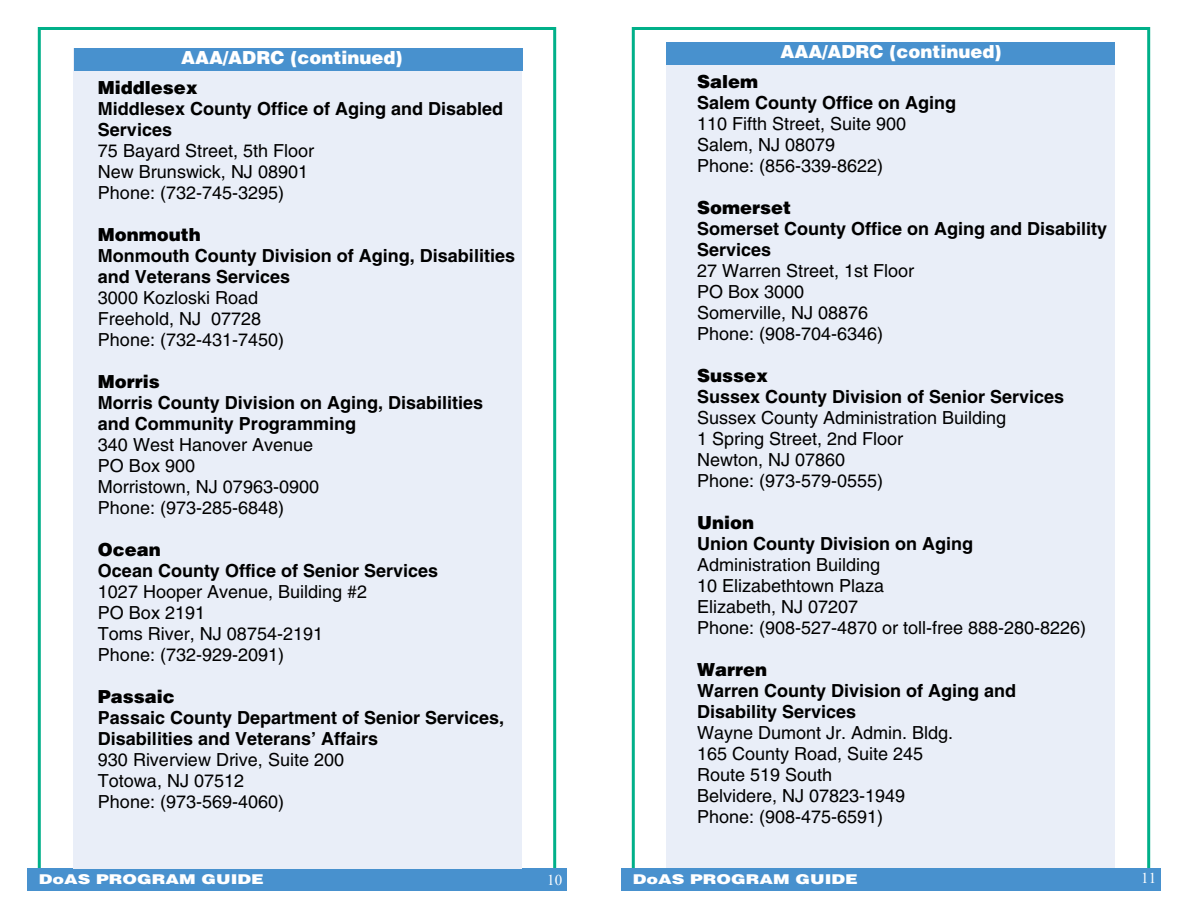
<style>
.page{position:relative;width:1188px;height:918px;background:#fff}
.page>*{position:absolute;margin:0;border:0;box-sizing:border-box;transform-origin:0 0}
.t1{font:18px "Helvetica";color:#000}
.t2{font:700 18px/21px "Helvetica";color:#000}
.t3{font:900 18px "Helvetica";color:#000}
.t4{font:900 18px "Helvetica";color:#fff}
.t5{font:15px "Times New Roman";color:#fff}
.t6{font:900 13.5px "Helvetica";color:#fff;scale:1.3 1}
</style>
<div class="page">
<div style="left:38px;top:27px;width:518px;height:849px;background:#fff;border:3px solid #00b089"></div>
<div style="left:27px;top:868px;width:540px;height:23px;background:#4891ce"></div>
<div style="left:632px;top:27px;width:518px;height:849px;background:#fff;border:3px solid #00b089"></div>
<div style="left:621px;top:868px;width:540px;height:23px;background:#4891ce"></div>
<div style="left:74px;top:48px;width:448px;height:820px;background:#e9eef8"></div>
<div style="left:74px;top:49px;width:448px;height:22px;background:#4891ce"></div>
<div style="left:667px;top:48px;width:448px;height:820px;background:#e9eef8"></div>
<div style="left:666px;top:42px;width:449px;height:23px;background:#4891ce"></div>
<p class="t4" style="left:181px;top:46px;width:223px">AAA/ADRC (continued)</p>
<p class="t3" style="left:98px;top:76px;width:102px">Middlesex</p>
<p class="t2" style="left:98px;top:98px;width:407px">Middlesex County Office of Aging and Disabled<br>Services</p>
<p class="t1" style="left:98px;top:140px;width:218px">75 Bayard Street, 5th Floor</p>
<p class="t1" style="left:98px;top:161px;width:212px">New Brunswick, NJ 08901</p>
<p class="t1" style="left:98px;top:182px;width:188px">Phone: (732-745-3295)</p>
<p class="t3" style="left:98px;top:223px;width:105px">Monmouth</p>
<p class="t2" style="left:98px;top:245px;width:419px">Monmouth County Division of Aging, Disabilities</p>
<p class="t2" style="left:98px;top:266px;width:194px">and Veterans Services</p>
<p class="t1" style="left:98px;top:287px;width:162px">3000 Kozloski Road</p>
<p class="t1" style="left:98px;top:308px;width:165px">Freehold, NJ 07728</p>
<p class="t1" style="left:98px;top:329px;width:188px">Phone: (732-431-7450)</p>
<p class="t3" style="left:98px;top:370px;width:63px">Morris</p>
<p class="t2" style="left:98px;top:392px;width:387px">Morris County Division on Aging, Disabilities</p>
<p class="t2" style="left:98px;top:413px;width:260px">and Community Programming</p>
<p class="t1" style="left:98px;top:434px;width:217px">340 West Hanover Avenue</p>
<p class="t1" style="left:98px;top:455px;width:99px">PO Box 900</p>
<p class="t1" style="left:98px;top:476px;width:223px">Morristown, NJ 07963-0900</p>
<p class="t1" style="left:98px;top:497px;width:188px">Phone: (973-285-6848)</p>
<p class="t3" style="left:98px;top:538px;width:65px">Ocean</p>
<p class="t2" style="left:98px;top:560px;width:342px">Ocean County Office of Senior Services</p>
<p class="t1" style="left:98px;top:581px;width:271px">1027 Hooper Avenue, Building #2</p>
<p class="t1" style="left:98px;top:602px;width:109px">PO Box 2191</p>
<p class="t1" style="left:98px;top:623px;width:227px">Toms River, NJ 08754-2191</p>
<p class="t1" style="left:98px;top:644px;width:188px">Phone: (732-929-2091)</p>
<p class="t3" style="left:98px;top:685px;width:79px">Passaic</p>
<p class="t2" style="left:98px;top:707px;width:408px">Passaic County Department of Senior Services,</p>
<p class="t2" style="left:98px;top:728px;width:282px">Disabilities and Veterans’ Affairs</p>
<p class="t1" style="left:98px;top:749px;width:248px">930 Riverview Drive, Suite 200</p>
<p class="t1" style="left:98px;top:770px;width:148px">Totowa, NJ 07512</p>
<p class="t1" style="left:98px;top:791px;width:188px">Phone: (973-569-4060)</p>
<p class="t4" style="left:780px;top:40px;width:223px">AAA/ADRC (continued)</p>
<p class="t3" style="left:697px;top:70px;width:63px">Salem</p>
<p class="t2" style="left:697px;top:92px;width:261px">Salem County Office on Aging</p>
<p class="t1" style="left:697px;top:113px;width:211px">110 Fifth Street, Suite 900</p>
<p class="t1" style="left:697px;top:134px;width:140px">Salem, NJ 08079</p>
<p class="t1" style="left:697px;top:155px;width:188px">Phone: (856-339-8622)</p>
<p class="t3" style="left:697px;top:196px;width:95px">Somerset</p>
<p class="t2" style="left:697px;top:218px;width:412px">Somerset County Office on Aging and Disability<br>Services</p>
<p class="t1" style="left:697px;top:260px;width:219px">27 Warren Street, 1st Floor</p>
<p class="t1" style="left:697px;top:281px;width:109px">PO Box 3000</p>
<p class="t1" style="left:697px;top:302px;width:173px">Somerville, NJ 08876</p>
<p class="t1" style="left:697px;top:323px;width:188px">Phone: (908-704-6346)</p>
<p class="t3" style="left:697px;top:364px;width:73px">Sussex</p>
<p class="t2" style="left:697px;top:386px;width:369px">Sussex County Division of Senior Services</p>
<p class="t1" style="left:697px;top:407px;width:311px">Sussex County Administration Building</p>
<p class="t1" style="left:697px;top:428px;width:208px">1 Spring Street, 2nd Floor</p>
<p class="t1" style="left:697px;top:449px;width:150px">Newton, NJ 07860</p>
<p class="t1" style="left:697px;top:470px;width:188px">Phone: (973-579-0555)</p>
<p class="t3" style="left:697px;top:511px;width:59px">Union</p>
<p class="t2" style="left:697px;top:533px;width:278px">Union County Division on Aging</p>
<p class="t1" style="left:697px;top:554px;width:185px">Administration Building</p>
<p class="t1" style="left:697px;top:575px;width:189px">10 Elizabethtown Plaza</p>
<p class="t1" style="left:697px;top:596px;width:163px">Elizabeth, NJ 07207</p>
<p class="t1" style="left:697px;top:617px;width:391px">Phone: (908-527-4870 or toll-free 888-280-8226)</p>
<p class="t3" style="left:697px;top:658px;width:72px">Warren</p>
<p class="t2" style="left:697px;top:680px;width:321px">Warren County Division of Aging and</p>
<p class="t2" style="left:697px;top:701px;width:161px">Disability Services</p>
<p class="t1" style="left:697px;top:722px;width:258px">Wayne Dumont Jr. Admin. Bldg.</p>
<p class="t1" style="left:697px;top:743px;width:228px">165 County Road, Suite 245</p>
<p class="t1" style="left:697px;top:764px;width:137px">Route 519 South</p>
<p class="t1" style="left:697px;top:785px;width:210px">Belvidere, NJ 07823-1949</p>
<p class="t1" style="left:697px;top:806px;width:188px">Phone: (908-475-6591)</p>
<p class="t6" style="left:39px;top:870px;width:175px">DoAS PROGRAM GUIDE</p>
<p class="t5" style="left:547px;top:869px;width:16px">10</p>
<p class="t6" style="left:633px;top:870px;width:175px">DoAS PROGRAM GUIDE</p>
<p class="t5" style="left:1141px;top:868px;width:16px">11</p>
</div>
